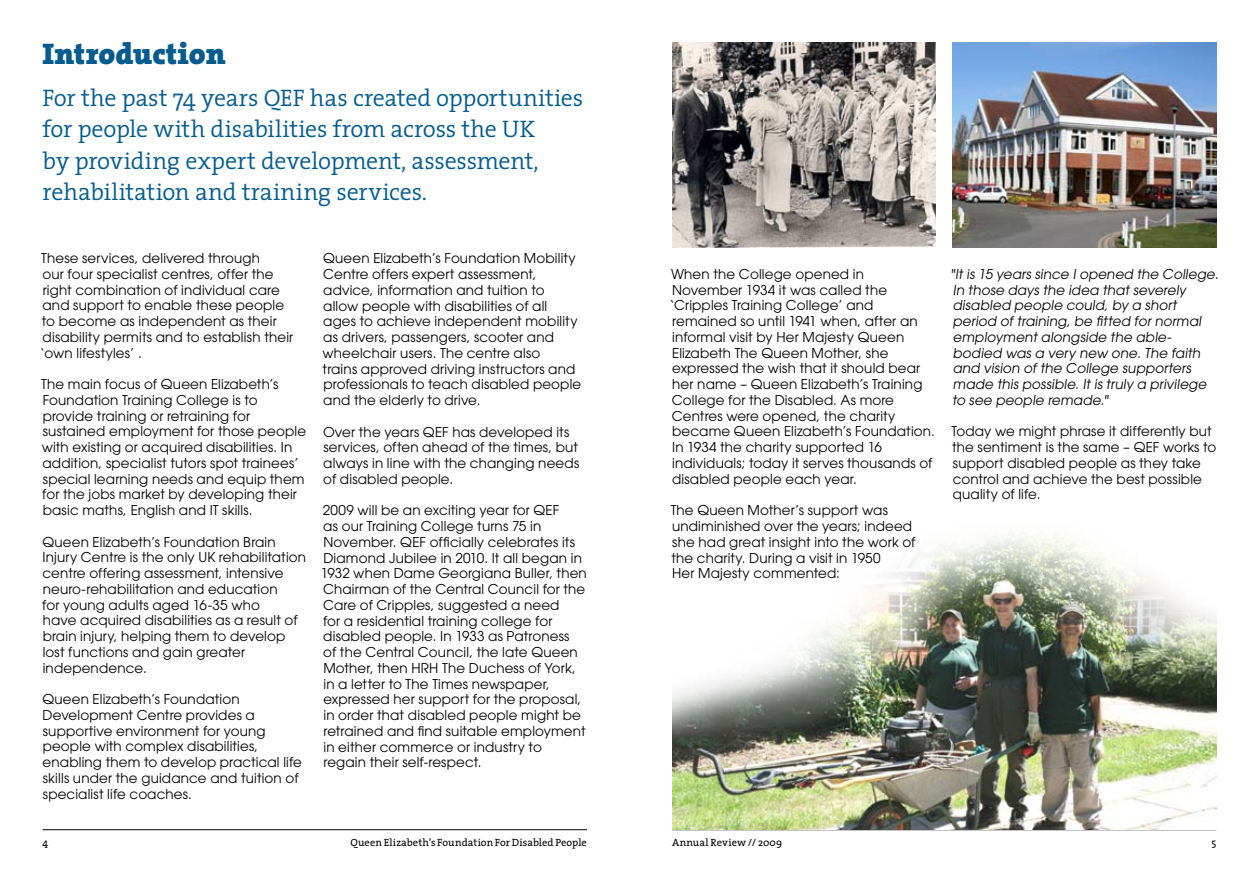
<style>
.page{position:relative;width:1259px;height:893px;background:#fff}
.page>*{position:absolute;margin:0;border:0;box-sizing:border-box;transform-origin:0 0}
.t1{font:900 30px "The Serif";letter-spacing:-.005em;color:#045c8e}
.t2{font:300 24px/31.5px "The Serif";letter-spacing:-.01em;color:#045c8e}
.t3{font:13.5px/15.8px "Avant Garde LT";letter-spacing:.01em;color:#000}
.t4{font:10.5px "The Serif";letter-spacing:.01em;color:#000}
</style>
<div class="page">
<hr style="left:43px;top:829px;width:544px;height:1px;background:#000">
<img style="left:672px;top:533px;width:544px;height:297px">
<img style="left:672px;top:43px;width:263px;height:204px">
<img style="left:952px;top:43px;width:264px;height:204px">
<h1 class="t1" style="left:43px;top:28px;width:185px">Introduction</h1>
<h2 class="t2" style="left:43px;top:81px;width:542px">For the past 74 years QEF has created opportunities for people with disabilities from across the UK<br>by providing expert development, assessment, rehabilitation and training services.</h2>
<p class="t3" style="left:40px;top:250px;width:254px">These services, delivered through<br>our four specialist centres, offer the right combination of individual care and support to enable these people to become as independent as their disability permits and to establish their ‘own lifestyles’ .</p>
<p class="t3" style="left:41px;top:376px;width:267px">The main focus of Queen Elizabeth’s Foundation Training College is to provide training or retraining for sustained employment for those people with existing or acquired disabilities. In addition, specialist tutors spot trainees’ special learning needs and equip them for the jobs market by developing their basic maths, English and IT skills.</p>
<p class="t3" style="left:42px;top:534px;width:265px">Queen Elizabeth’s Foundation Brain Injury Centre is the only UK rehabilitation centre offering assessment, intensive neuro-rehabilitation and education<br>for young adults aged 16-35 who<br>have acquired disabilities as a result of brain injury, helping them to develop lost functions and gain greater independence.</p>
<p class="t3" style="left:42px;top:691px;width:261px">Queen Elizabeth’s Foundation Development Centre provides a supportive environment for young people with complex disabilities, enabling them to develop practical life skills under the guidance and tuition of specialist life coaches.</p>
<p class="t3" style="left:322px;top:250px;width:260px">Queen Elizabeth’s Foundation Mobility Centre offers expert assessment, advice, information and tuition to allow people with disabilities of all ages to achieve independent mobility as drivers, passengers, scooter and wheelchair users. The centre also<br>trains approved driving instructors and professionals to teach disabled people and the elderly to drive.</p>
<p class="t3" style="left:323px;top:424px;width:258px">Over the years QEF has developed its services, often ahead of the times, but always in line with the changing needs of disabled people.</p>
<p class="t3" style="left:321px;top:502px;width:267px">2009 will be an exciting year for QEF<br>as our Training College turns 75 in November. QEF officially celebrates its Diamond Jubilee in 2010. It all began in 1932 when Dame Georgiana Buller, then Chairman of the Central Council for the Care of Cripples, suggested a need<br>for a residential training college for disabled people. In 1933 as Patroness<br>of the Central Council, the late Queen Mother, then HRH The Duchess of York, in a letter to The Times newspaper, expressed her support for the proposal, in order that disabled people might be retrained and find suitable employment in either commerce or industry to<br>regain their self-respect.</p>
<p class="t3" style="left:670px;top:266px;width:266px">When the College opened in November 1934 it was called the ‘Cripples Training College’ and remained so until 1941 when, after an informal visit by Her Majesty Queen Elizabeth The Queen Mother, she expressed the wish that it should bear her name – Queen Elizabeth’s Training College for the Disabled. As more Centres were opened, the charity became Queen Elizabeth’s Foundation.<br>In 1934 the charity supported 16 individuals; today it serves thousands of disabled people each year.</p>
<p class="t3" style="left:670px;top:502px;width:246px">The Queen Mother’s support was undiminished over the years; indeed she had great insight into the work of the charity. During a visit in 1950<br>Her Majesty commented:</p>
<p class="t3" style="left:950px;top:266px;width:272px">"It is 15 years since I opened the College.<br>In those days the idea that severely disabled people could, by a short period of training, be fitted for normal employment alongside the able&shy;bodied was a very new one. The faith and vision of the College supporters made this possible. It is truly a privilege to see people remade."</p>
<p class="t3" style="left:951px;top:423px;width:266px">Today we might phrase it differently but the sentiment is the same – QEF works to support disabled people as they take control and achieve the best possible quality of life.</p>
<p class="t4" style="left:43px;top:833px;width:7px">4</p>
<p class="t4" style="left:350px;top:833px;width:238px">Queen Elizabeth’s Foundation For Disabled People</p>
<p class="t4" style="left:672px;top:833px;width:112px">Annual Review // 2009</p>
<p class="t4" style="left:1211px;top:833px;width:6px">5</p>
</div>
